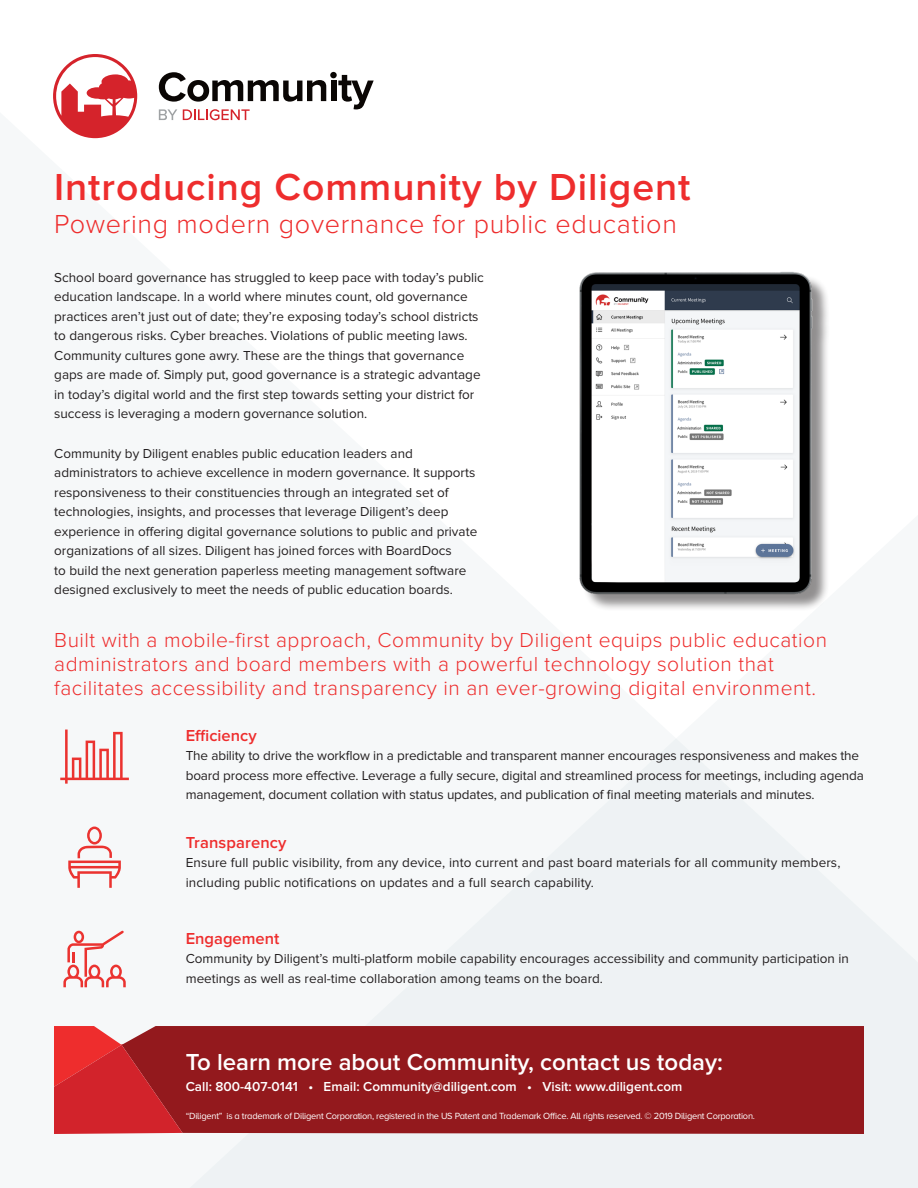
<style>
.page{position:relative;width:918px;height:1188px;background:#fff}
.page>*{position:absolute;margin:0;border:0;box-sizing:border-box;transform-origin:0 0}
.Title_Intro{font:600 39px "Proxima Nova";letter-spacing:.025em;color:#ee2d2d}
.Title_Intro-2{font:300 27px "Proxima Nova";letter-spacing:.025em;color:#ee2d2d}
.t1{font:600 24px "Proxima Nova";color:#fff}
.Title_Intro-3{font:300 21px/24px "Proxima Nova";letter-spacing:.025em;color:#ee2d2d}
.Title_Intro-4{font:600 16.5px "Proxima Nova";color:#ee2d2d}
.Body_text{font:13.5px/19.5px "Proxima Nova";color:#231f20}
.t2{font:600 13.5px "Proxima Nova";color:#fff}
.t3{font:9.3px "Proxima Nova A";letter-spacing:-.025em;color:#fff}
</style>
<div class="page">
<div style="left:190px;top:739px;width:728px;height:449px;background:#eef2f4"></div>
<div style="left:183px;top:1026px;width:681px;height:108px;background:#93191d"></div>
<svg style="left:54px;top:1026px;width:129px;height:108px;background:#c92c32"></svg>
<div style="left:583px;top:275px;width:247px;height:337px;background:#231f20;opacity:.5"></div>
<img style="left:579px;top:272px;width:234px;height:322px">
<svg style="left:60px;top:730px;width:69px;height:54px"></svg>
<svg style="left:68px;top:826px;width:53px;height:62px"></svg>
<svg style="left:63px;top:931px;width:63px;height:56px"></svg>
<svg style="left:159px;top:72px;width:167px;height:30px"></svg>
<div style="left:330px;top:72px;width:7px;height:6px;background:#0a0604;border-radius:50%"></div>
<div style="left:331px;top:81px;width:5px;height:20px;background:#0a0604"></div>
<svg style="left:338px;top:75px;width:36px;height:34px"></svg>
<svg style="left:159px;top:109px;width:18px;height:11px"></svg>
<svg style="left:183px;top:109px;width:67px;height:11px"></svg>
<svg style="left:53px;top:54px;width:84px;height:84px"></svg>
<p class="Title_Intro" style="left:54px;top:165px;width:638px">Introducing Community by Diligent</p>
<p class="Title_Intro-2" style="left:54px;top:208px;width:624px">Powering modern governance for public education</p>
<p class="Body_text" style="left:54px;top:268px;width:431px">School board governance has struggled to keep pace with today’s public education landscape. In a world where minutes count, old governance practices aren’t just out of date; they’re exposing today’s school districts to dangerous risks. Cyber breaches. Violations of public meeting laws.<br>Community cultures gone awry. These are the things that governance gaps are made of. Simply put, good governance is a strategic advantage in today’s digital world and the first step towards setting your district for success is leveraging a modern governance solution.</p>
<p class="Body_text" style="left:54px;top:443px;width:425px">Community by Diligent enables public education leaders and administrators to achieve excellence in modern governance. It supports responsiveness to their constituencies through an integrated set of technologies, insights, and processes that leverage Diligent’s deep experience in offering digital governance solutions to public and private organizations of all sizes. Diligent has joined forces with BoardDocs<br>to build the next generation paperless meeting management software designed exclusively to meet the needs of public education boards.</p>
<p class="Title_Intro-3" style="left:54px;top:629px;width:774px">Built with a mobile-first approach, Community by Diligent equips public education administrators and board members with a powerful technology solution that facilitates accessibility and transparency in an ever-growing digital environment.</p>
<p class="Title_Intro-4" style="left:186px;top:726px;width:72px">Efficiency</p>
<p class="Body_text" style="left:186px;top:746px;width:680px">The ability to drive the workflow in a predictable and transparent manner encourages responsiveness and makes the board process more effective. Leverage a fully secure, digital and streamlined process for meetings, including agenda management, document collation with status updates, and publication of final meeting materials and minutes.</p>
<p class="Title_Intro-4" style="left:186px;top:833px;width:102px">Transparency</p>
<p class="Body_text" style="left:186px;top:853px;width:656px">Ensure full public visibility, from any device, into current and past board materials for all community members, including public notifications on updates and a full search capability.</p>
<p class="Title_Intro-4" style="left:186px;top:929px;width:95px">Engagement</p>
<p class="Body_text" style="left:186px;top:949px;width:665px">Community by Diligent’s multi-platform mobile capability encourages accessibility and community participation in meetings as well as real-time collaboration among teams on the board.</p>
<p class="t1" style="left:186px;top:1048px;width:539px">To learn more about Community, contact us today:</p>
<p class="t2" style="left:186px;top:1078px;width:498px">Call: 800-407-0141 • Email: Community@diligent.com • Visit: www.diligent.com</p>
<p class="t3" style="left:186px;top:1110px;width:571px">“Diligent” is a trademark of Diligent Corporation, registered in the US Patent and Trademark Office. All rights reserved. © 2019 Diligent Corporation.</p>
</div>
